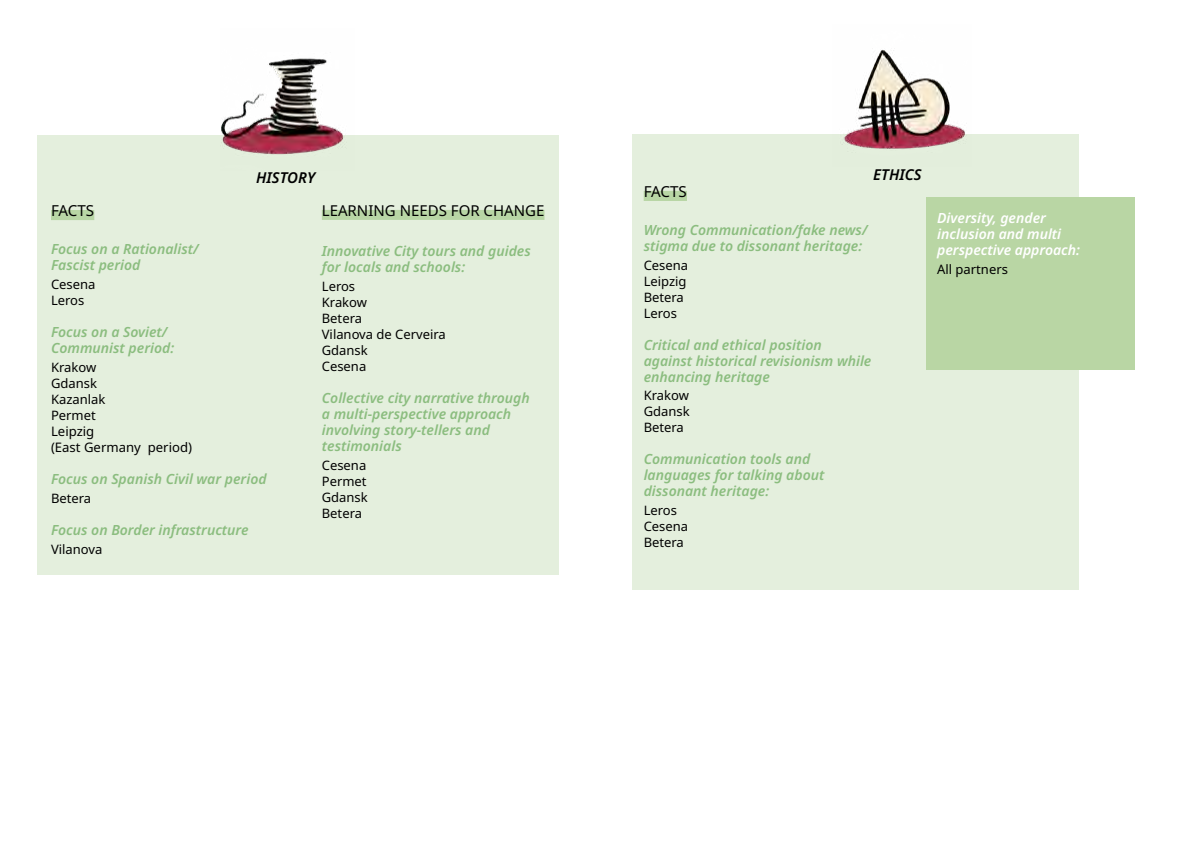
<style>
.page{position:relative;width:1191px;height:842px;background:#fff}
.page>*{position:absolute;margin:0;border:0;box-sizing:border-box;transform-origin:0 0}
.t1{font:15.1px "Noto Sans";letter-spacing:-.01em;color:#000}
.t2{font:15px "Noto Sans";color:#000}
.t3{font:italic 600 15px "Noto Sans";color:#000}
.t4{font:italic 600 14px/16px "Noto Sans";color:#8bbd7f}
.t5{font:italic 600 14px/16px "Noto Sans";color:#fff}
.t6{font:13.1px/16.2px "Noto Sans";color:#000}
.t7{font:13px/16px "Noto Sans";color:#000}
</style>
<div class="page">
<div style="left:37px;top:135px;width:521px;height:440px;background:#e4efdd"></div>
<img style="left:221px;top:58px;width:123px;height:97px">
<div style="left:51px;top:210px;width:43px;height:10px;background:#b8d6a5"></div>
<div style="left:322px;top:210px;width:222px;height:10px;background:#b8d6a5"></div>
<div style="left:632px;top:135px;width:447px;height:455px;background:#e4efdd"></div>
<img style="left:832px;top:50px;width:140px;height:99px">
<div style="left:643px;top:191px;width:44px;height:10px;background:#b8d6a5"></div>
<div style="left:926px;top:197px;width:208px;height:173px;background:#b9d6a4"></div>
<p class="t3" style="left:256px;top:167px;width:61px">HISTORY</p>
<p class="t1" style="left:51px;top:200px;width:45px">FACTS</p>
<p class="t4" style="left:51px;top:241px;width:149px">Focus on a Rationalist/<br>Fascist period</p>
<p class="t7" style="left:51px;top:276px;width:46px">Cesena<br>Leros</p>
<p class="t4" style="left:51px;top:324px;width:125px">Focus on a Soviet/<br>Communist period:</p>
<p class="t7" style="left:51px;top:359px;width:56px">Krakow<br>Gdansk<br>Kazanlak<br>Permet</p>
<p class="t6" style="left:51px;top:423px;width:142px">Leipzig<br>(East Germany period)</p>
<p class="t4" style="left:51px;top:471px;width:217px">Focus on Spanish Civil war period</p>
<p class="t7" style="left:51px;top:491px;width:42px">Betera</p>
<p class="t4" style="left:51px;top:522px;width:199px">Focus on Border infrastructure</p>
<p class="t7" style="left:51px;top:542px;width:53px">Vilanova</p>
<p class="t2" style="left:322px;top:200px;width:224px">LEARNING NEEDS FOR CHANGE</p>
<p class="t4" style="left:322px;top:244px;width:210px">Innovative City tours and guides for locals and schools:</p>
<p class="t7" style="left:322px;top:279px;width:126px">Leros<br>Krakow<br>Betera<br>Vilanova de Cerveira<br>Gdansk<br>Cesena</p>
<p class="t4" style="left:322px;top:390px;width:209px">Collective city narrative through a multi-perspective approach involving story-tellers and testimonials</p>
<p class="t7" style="left:322px;top:458px;width:47px;text-align:justify">Cesena Permet Gdansk Betera</p>
<p class="t3" style="left:873px;top:164px;width:50px">ETHICS</p>
<p class="t1" style="left:643px;top:181px;width:45px">FACTS</p>
<p class="t4" style="left:643px;top:222px;width:225px">Wrong Communication/fake news/ stigma due to dissonant heritage:</p>
<p class="t7" style="left:643px;top:257px;width:46px">Cesena<br>Leipzig<br>Betera<br>Leros</p>
<p class="t4" style="left:643px;top:337px;width:229px">Critical and ethical position against historical revisionism while enhancing heritage</p>
<p class="t7" style="left:643px;top:388px;width:47px;text-align:justify">Krakow Gdansk Betera</p>
<p class="t4" style="left:643px;top:452px;width:182px">Communication tools and languages for talking about dissonant heritage:</p>
<p class="t7" style="left:643px;top:503px;width:46px">Leros<br>Cesena<br>Betera</p>
<p class="t5" style="left:937px;top:211px;width:144px">Diversity, gender inclusion and multi perspective approach:</p>
<p class="t7" style="left:937px;top:262px;width:72px">All partners</p>
</div>
